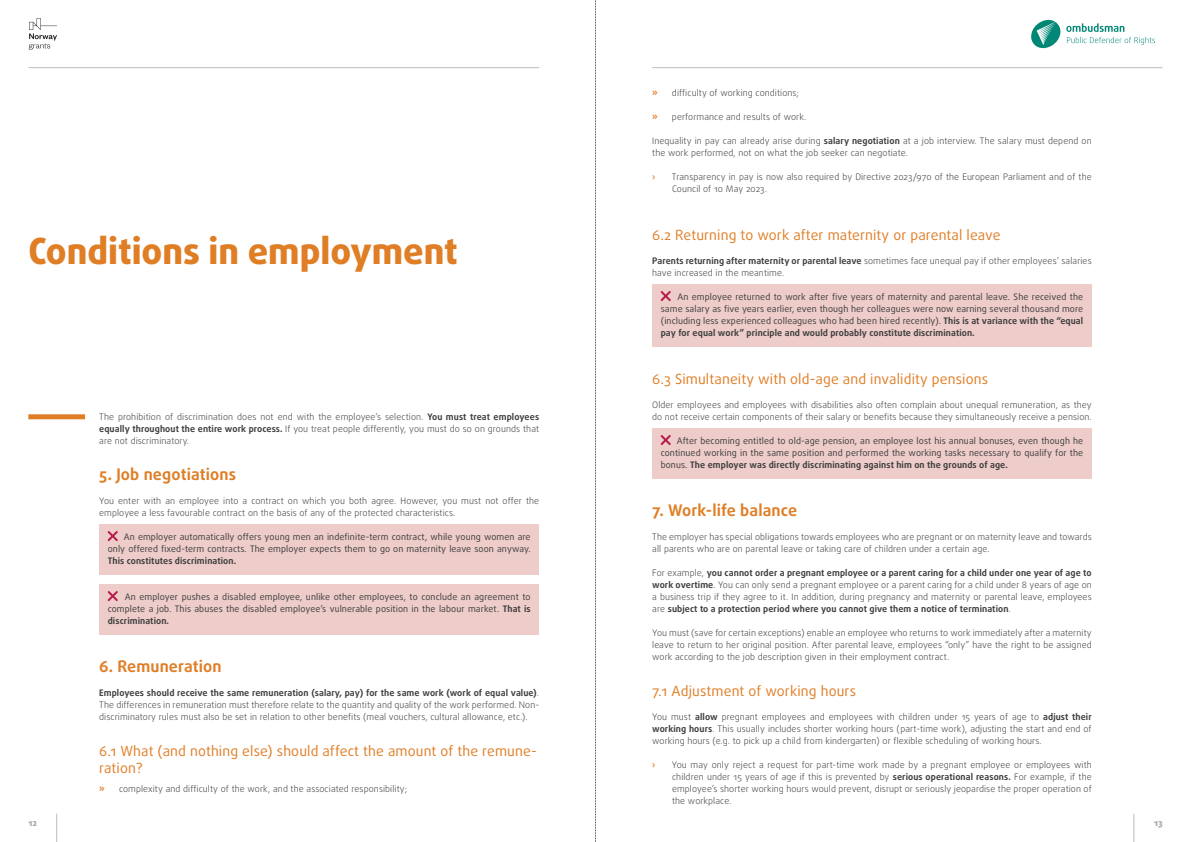
<style>
.page{position:relative;width:1191px;height:842px;background:#fff}
.page>*{position:absolute;margin:0;border:0;box-sizing:border-box;transform-origin:0 0}
.t1{font:800 36px "Daxline Pro";color:#e07e26}
.t2{font:700 16px "Daxline Pro";letter-spacing:.01em;color:#e07e26}
.t3{font:14px/17px "Daxline Pro";letter-spacing:.01em;color:#e07e26}
.t4{font:300 9px/12px "Daxline Pro";letter-spacing:.01em;color:#3e3e3f;text-align:justify}
.t5{font:9px/12px "Daxline Pro";letter-spacing:.01em;color:#3e3e3f;text-align:justify}
.t6{font:700 9px "Daxline Pro";letter-spacing:.01em;color:#3e3e3f}
.t7{font:800 9px "Daxline Pro";color:#a8a9ad}
.t8{font:700 9px "Daxline Pro";color:#e38936}
.s1{font-weight:700}
</style>
<div class="page">
<svg style="left:1133px;top:814px;width:1px;height:28px"></svg>
<svg style="left:56px;top:814px;width:1px;height:28px"></svg>
<svg style="left:29px;top:18px;width:28px;height:32px"></svg>
<hr style="left:652px;top:67px;width:510px;height:1px;background:#bcbdc0">
<hr style="left:29px;top:67px;width:510px;height:1px;background:#bcbdc0">
<svg style="left:1031px;top:20px;width:124px;height:28px"></svg>
<div style="left:99px;top:525px;width:440px;height:50px;background:#edccc9"></div>
<div style="left:99px;top:585px;width:440px;height:50px;background:#edccc9"></div>
<svg style="left:108px;top:531px;width:10px;height:10px"></svg>
<svg style="left:108px;top:591px;width:10px;height:10px"></svg>
<div style="left:652px;top:285px;width:439px;height:62px;background:#edccc9"></div>
<div style="left:652px;top:429px;width:439px;height:50px;background:#edccc9"></div>
<svg style="left:660px;top:291px;width:10px;height:10px"></svg>
<svg style="left:660px;top:435px;width:10px;height:10px"></svg>
<div style="left:28px;top:414px;width:57px;height:5px;background:#e07e26"></div>
<svg style="left:595px;top:0;width:1px;height:842px"></svg>
<h1 class="t1" style="left:28px;top:227px;width:431px">Conditions in employment</h1>
<p class="t4" style="left:99px;top:411px;width:441px">The prohibition of discrimination does not end with the employee’s selection. <span class="s1">You must treat employees equally throughout the entire work process.</span> If you treat people differently, you must do so on grounds that are not discriminatory.</p>
<h2 class="t2" style="left:99px;top:464px;width:138px">5. Job negotiations</h2>
<p class="t4" style="left:99px;top:495px;width:441px">You enter with an employee into a contract on which you both agree. However, you must not offer the employee a less favourable contract on the basis of any of the protected characteristics.</p>
<p class="t5" style="left:108px;top:531px;width:424px;text-align:right">An employer automatically offers young men an indefinite-term contract, while young women are only offered fixed-term contracts. The employer expects them to go on maternity leave soon anyway.</p>
<p class="t6" style="left:108px;top:555px;width:130px">This constitutes discrimination.</p>
<p class="t5" style="left:108px;top:591px;width:424px;text-indent:17px">An employer pushes a disabled employee, unlike other employees, to conclude an agreement to complete a job. This abuses the disabled employee’s vulnerable position in the labour market. <span class="s1">That is discrimination.</span></p>
<h2 class="t2" style="left:99px;top:656px;width:124px">6. Remuneration</h2>
<p class="t4" style="left:99px;top:687px;width:441px"><span class="s1">Employees should receive the same remuneration (salary, pay) for the same work (work of equal value)</span>.<br>The differences in remuneration must therefore relate to the quantity and quality of the work performed. Non&shy;discriminatory rules must also be set in relation to other benefits (meal vouchers, cultural allowance, etc.).</p>
<h3 class="t3" style="left:99px;top:743px;width:439px">6.1 What (and nothing else) should affect the amount of the remune&shy;ration?</h3>
<p class="t4" style="left:119px;top:783px;width:290px">complexity and difficulty of the work, and the associated responsibility;</p>
<p class="t4" style="left:672px;top:87px;width:129px">difficulty of working conditions;</p>
<p class="t4" style="left:672px;top:111px;width:136px">performance and results of work.</p>
<p class="t4" style="left:652px;top:135px;width:441px">Inequality in pay can already arise during <span class="s1">salary negotiation</span> at a job interview. The salary must depend on the work performed, not on what the job seeker can negotiate.</p>
<p class="t8" style="left:652px;top:171px;width:5px">›</p>
<p class="t4" style="left:672px;top:171px;width:421px">Transparency in pay is now also required by Directive 2023/970 of the European Parliament and of the<br>Council of 10 May 2023.</p>
<h3 class="t3" style="left:652px;top:227px;width:350px">6.2 Returning to work after maternity or parental leave</h3>
<p class="t4" style="left:652px;top:255px;width:441px"><span class="s1">Parents returning after maternity or parental leave</span> sometimes face unequal pay if other employees’ salaries have increased in the meantime.</p>
<p class="t5" style="left:660px;top:291px;width:424px;text-indent:17px">An employee returned to work after five years of maternity and parental leave. She received the same salary as five years earlier, even though her colleagues were now earning several thousand more (including less experienced colleagues who had been hired recently). <span class="s1">This is at variance with the “equal pay for equal work” principle and would probably constitute discrimination.</span></p>
<h3 class="t3" style="left:652px;top:371px;width:337px">6.3 Simultaneity with old-age and invalidity pensions</h3>
<p class="t4" style="left:652px;top:399px;width:441px">Older employees and employees with disabilities also often complain about unequal remuneration, as they do not receive certain components of their salary or benefits because they simultaneously receive a pension.</p>
<p class="t5" style="left:660px;top:435px;width:424px;text-indent:16px">After becoming entitled to old-age pension, an employee lost his annual bonuses, even though he continued working in the same position and performed the working tasks necessary to qualify for the bonus. <span class="s1">The employer was directly discriminating against him on the grounds of age.</span></p>
<h2 class="t2" style="left:652px;top:500px;width:146px">7. Work-life balance</h2>
<p class="t4" style="left:652px;top:531px;width:441px">The employer has special obligations towards employees who are pregnant or on maternity leave and towards all parents who are on parental leave or taking care of children under a certain age.</p>
<p class="t4" style="left:652px;top:567px;width:441px">For example, <span class="s1">you cannot order a pregnant employee or a parent caring for a child under one year of age to work overtime</span>. You can only send a pregnant employee or a parent caring for a child under 8 years of age on a business trip if they agree to it. In addition, during pregnancy and maternity or parental leave, employees are <span class="s1">subject to a protection period where you cannot give them a notice of termination</span>.</p>
<p class="t4" style="left:652px;top:627px;width:441px">You must (save for certain exceptions) enable an employee who returns to work immediately after a maternity leave to return to her original position. After parental leave, employees “only” have the right to be assigned work according to the job description given in their employment contract.</p>
<h3 class="t3" style="left:652px;top:683px;width:205px">7.1 Adjustment of working hours</h3>
<p class="t4" style="left:652px;top:711px;width:441px">You must <span class="s1">allow</span> pregnant employees and employees with children under 15 years of age to <span class="s1">adjust their working hours</span>. This usually includes shorter working hours (part-time work), adjusting the start and end of working hours (e.g. to pick up a child from kindergarten) or flexible scheduling of working hours.</p>
<p class="t8" style="left:652px;top:759px;width:5px">›</p>
<p class="t4" style="left:672px;top:759px;width:421px">You may only reject a request for part-time work made by a pregnant employee or employees with children under 15 years of age if this is prevented by <span class="s1">serious operational reasons.</span> For example, if the employee’s shorter working hours would prevent, disrupt or seriously jeopardise the proper operation of the workplace.</p>
<p class="t7" style="left:28px;top:817px;width:10px">12</p>
<p class="t7" style="left:1154px;top:817px;width:10px">13</p>
</div>
